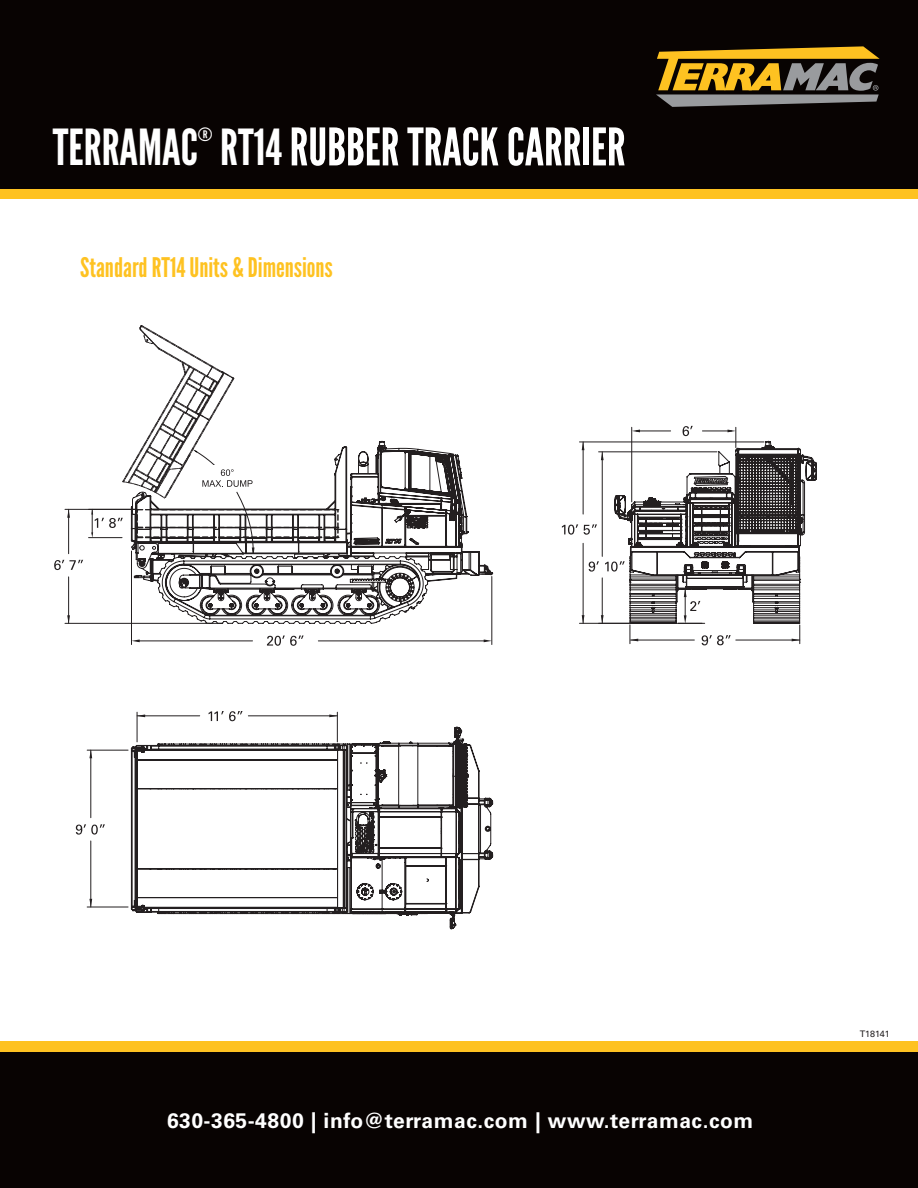
<style>
.page{position:relative;width:918px;height:1188px;background:#fff}
.page>*{position:absolute;margin:0;border:0;box-sizing:border-box;transform-origin:0 0}
.t1{font:51.75px "League Gothic";color:#fff}
.t2{font:27px "League Gothic";color:#fec221}
.t3{font:700 21px "Univers LT Std";letter-spacing:.025em;color:#fff}
.t4{font:18.3px "League Gothic";color:#fff}
.t5{font:9px "Univers LT Std";color:#231f20}
.s1{font-size:49.65px}
</style>
<div class="page">
<div style="left:0;top:1042px;width:918px;height:10px;background:#fec221"></div>
<div style="left:0;top:188px;width:918px;height:11px;background:#fec221"></div>
<div style="left:0;top:0;width:918px;height:188px;background:#080302"></div>
<div style="left:0;top:1052px;width:918px;height:136px;background:#080302"></div>
<svg style="left:267px;top:636px;width:37px;height:10px"></svg>
<svg style="left:209px;top:711px;width:34px;height:10px"></svg>
<svg style="left:76px;top:824px;width:29px;height:11px"></svg>
<svg style="left:54px;top:560px;width:29px;height:10px"></svg>
<hr style="left:89px;top:537px;width:33px;height:1px;background:#231f20">
<hr style="left:68px;top:509px;width:1px;height:45px;background:#231f20">
<hr style="left:68px;top:577px;width:1px;height:46px;background:#231f20">
<hr style="left:65px;top:509px;width:71px;height:1px;background:#231f20">
<hr style="left:65px;top:623px;width:158px;height:1px;background:#231f20">
<hr style="left:318px;top:641px;width:168px;height:1px;background:#231f20">
<hr style="left:138px;top:641px;width:115px;height:1px;background:#231f20">
<hr style="left:492px;top:576px;width:1px;height:69px;background:#231f20">
<hr style="left:131px;top:551px;width:1px;height:94px;background:#231f20">
<svg style="left:484px;top:639px;width:8px;height:3px"></svg>
<svg style="left:132px;top:639px;width:8px;height:3px"></svg>
<svg style="left:67px;top:615px;width:3px;height:9px"></svg>
<svg style="left:67px;top:509px;width:3px;height:9px"></svg>
<hr style="left:137px;top:716px;width:63px;height:1px;background:#231f20">
<hr style="left:248px;top:716px;width:89px;height:1px;background:#231f20">
<hr style="left:137px;top:712px;width:1px;height:30px;background:#231f20">
<hr style="left:337px;top:712px;width:1px;height:30px;background:#231f20">
<hr style="left:91px;top:750px;width:1px;height:68px;background:#231f20">
<hr style="left:91px;top:841px;width:1px;height:66px;background:#231f20">
<hr style="left:87px;top:750px;width:41px;height:1px;background:#231f20">
<hr style="left:87px;top:907px;width:41px;height:1px;background:#231f20">
<svg style="left:329px;top:714px;width:9px;height:3px"></svg>
<svg style="left:137px;top:714px;width:8px;height:3px"></svg>
<svg style="left:89px;top:750px;width:3px;height:8px"></svg>
<svg style="left:89px;top:899px;width:3px;height:8px"></svg>
<svg style="left:132px;top:441px;width:361px;height:183px"></svg>
<svg style="left:479px;top:572px;width:13px;height:3px"></svg>
<svg style="left:131px;top:727px;width:362px;height:203px"></svg>
<svg style="left:459px;top:815px;width:3px;height:9px"></svg>
<svg style="left:562px;top:426px;width:255px;height:219px"></svg>
<svg style="left:91px;top:325px;width:248px;height:229px"></svg>
<svg style="left:656px;top:46px;width:224px;height:61px"></svg>
<p class="t1" style="left:53px;top:117px;width:574px"><span class="s1">TERRAMAC RT14</span> RUBBER TRACK CARRIER</p>
<p class="t4" style="left:198px;top:124px;width:16px">®</p>
<p class="t2" style="left:80px;top:252px;width:254px">Standard RT14 Units &amp; Dimensions</p>
<p class="t3" style="left:167px;top:1109px;width:588px">630-365-4800 | info@terramac.com | www.terramac.com</p>
<p class="t5" style="left:860px;top:1028px;width:32px">T18141</p>
</div>
